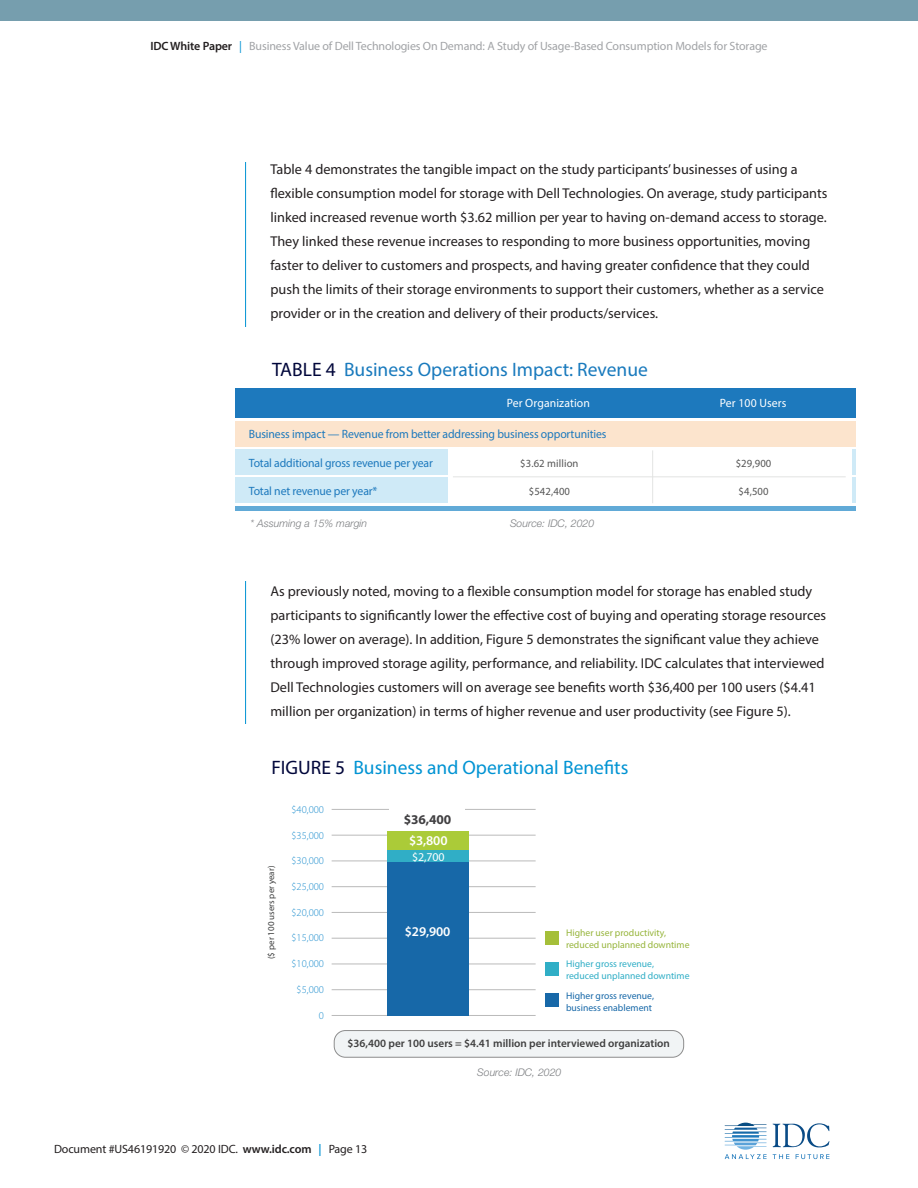
<style>
.page{position:relative;width:918px;height:1188px;background:#fff}
.page>*{position:absolute;margin:0;border:0;box-sizing:border-box;transform-origin:0 0}
.Figure_Title{font:19.5px "Myriad Pro";color:#197abd}
.Figure_Title-2{font:19.5px "Myriad Pro";color:#0093d3}
.t1{font:14.25px/24px "Myriad Pro";color:#231f20}
.t2{font:600 13.5px "Myriad Pro";letter-spacing:-.01em;color:#fff}
.t3{font:700 13.5px "Myriad Pro";color:#414042}
.t4{font:12px "Myriad Pro";letter-spacing:-.01em;color:#1d79bd}
.t5{font:12px "Myriad Pro";letter-spacing:-.01em;color:#a1a3a6}
.t6{font:12px "Myriad Pro";letter-spacing:-.01em;color:#231f20}
.t7{font:12px "Myriad Pro";letter-spacing:.01em;color:#fff}
.t8{font:600 11.25px "Myriad Pro";color:#3f3f3f}
.t9{font:10.95px "Myriad Pro";letter-spacing:.01em;color:#565656}
.t10{font:300 10.5px "Myriad Pro";color:#2290cf}
.t11{font:italic 300 10.5px "Helvetica Neue";color:#7c7e81}
.t12{font:9.75px/11.7px "Myriad Pro";color:#97b53c}
.t13{font:9.75px/11.7px "Myriad Pro";color:#30aec6}
.t14{font:9.75px/11.7px "Myriad Pro";color:#1768a8}
.t15{font:9px "Myriad Pro";color:#3c3d3d}
.s1{font-weight:600;color:#231f20}
.s2{color:#0092d3}
.s3{color:#00063a}
.s4{font-weight:600}
.s5{font-weight:600;color:#0092d3}
</style>
<div class="page">
<hr style="left:245px;top:162px;width:1px;height:911px;background:#0092d3">
<div style="left:0;top:0;width:918px;height:21px;background:#769eae"></div>
<svg style="left:773px;top:1123px;width:57px;height:24px"></svg>
<svg style="left:773px;top:1154px;width:16px;height:5px"></svg>
<svg style="left:796px;top:1154px;width:33px;height:5px"></svg>
<svg style="left:725px;top:1123px;width:42px;height:36px"></svg>
<div style="left:231px;top:327px;width:31px;height:253px;background:#fff"></div>
<div style="left:236px;top:388px;width:620px;height:30px;background:#1d79bd"></div>
<div style="left:236px;top:506px;width:620px;height:5px;background:#61aad7"></div>
<div style="left:236px;top:449px;width:212px;height:26px;background:#cfeaf7"></div>
<div style="left:236px;top:477px;width:212px;height:26px;background:#cfeaf7"></div>
<hr style="left:453px;top:476px;width:393px;height:1px;background:#e2e3e2">
<div style="left:236px;top:421px;width:620px;height:26px;background:#fce4cd"></div>
<hr style="left:652px;top:450px;width:1px;height:53px;background:#e2e3e2">
<hr style="left:853px;top:449px;width:3px;height:26px;background:#cfeaf7">
<hr style="left:853px;top:477px;width:3px;height:26px;background:#cfeaf7">
<div style="left:226px;top:724px;width:31px;height:359px;background:#fff"></div>
<hr style="left:332px;top:938px;width:204px;height:1px;background:#bababa">
<hr style="left:332px;top:912px;width:204px;height:1px;background:#bababa">
<hr style="left:332px;top:964px;width:204px;height:1px;background:#bababa">
<hr style="left:332px;top:989px;width:204px;height:1px;background:#bababa">
<hr style="left:332px;top:1015px;width:204px;height:1px;background:#bababa">
<hr style="left:332px;top:835px;width:204px;height:1px;background:#bababa">
<hr style="left:332px;top:861px;width:204px;height:1px;background:#bababa">
<hr style="left:332px;top:886px;width:204px;height:1px;background:#bababa">
<hr style="left:332px;top:809px;width:204px;height:1px;background:#bababa">
<div style="left:388px;top:859px;width:81px;height:156px;background:#1768a8"></div>
<div style="left:388px;top:849px;width:81px;height:13px;background:#30aec6"></div>
<div style="left:388px;top:831px;width:81px;height:19px;background:#abcb38"></div>
<div style="left:389px;top:805px;width:76px;height:9px;background:#fff"></div>
<div style="left:334px;top:1031px;width:350px;height:26px;background:#f1f4f5;border-radius:11px"></div>
<div style="left:334px;top:1030px;width:350px;height:27px;border:1px solid #8d8d8d;border-radius:11px"></div>
<div style="left:545px;top:963px;width:13px;height:13px;background:#30aec6"></div>
<div style="left:545px;top:931px;width:13px;height:14px;background:#a5bf39"></div>
<div style="left:545px;top:994px;width:13px;height:13px;background:#1768a8"></div>
<p class="t5" style="left:150px;top:39px;width:619px"><span class="s1">IDC White Paper</span> <span class="s2">|</span> Business Value of Dell Technologies On Demand: A Study of Usage-Based Consumption Models for Storage</p>
<p class="t1" style="left:270px;top:157px;width:559px">Table 4 demonstrates the tangible impact on the study participants’ businesses of using a flexible consumption model for storage with Dell Technologies. On average, study participants linked increased revenue worth $3.62 million per year to having on-demand access to storage.<br>They linked these revenue increases to responding to more business opportunities, moving faster to deliver to customers and prospects, and having greater confidence that they could push the limits of their storage environments to support their customers, whether as a service provider or in the creation and delivery of their products/services.</p>
<p class="Figure_Title" style="left:272px;top:358px;width:377px"><span class="s3">TABLE 4</span> Business Operations Impact: Revenue</p>
<p class="t7" style="left:507px;top:396px;width:85px">Per Organization</p>
<p class="t7" style="left:720px;top:396px;width:68px">Per 100 Users</p>
<p class="t4" style="left:249px;top:427px;width:359px">Business impact — Revenue from better addressing business opportunities</p>
<p class="t4" style="left:249px;top:455px;width:186px">Total additional gross revenue per year</p>
<p class="t4" style="left:249px;top:484px;width:130px">Total net revenue per year*</p>
<p class="t9" style="left:520px;top:456px;width:60px">$3.62 million</p>
<p class="t9" style="left:736px;top:456px;width:37px">$29,900</p>
<p class="t9" style="left:529px;top:485px;width:43px">$542,400</p>
<p class="t9" style="left:739px;top:485px;width:32px">$4,500</p>
<p class="t11" style="left:250px;top:517px;width:118px">* Assuming a 15% margin</p>
<p class="t11" style="left:510px;top:517px;width:86px">Source: IDC, 2020</p>
<p class="t1" style="left:270px;top:579px;width:557px">As previously noted, moving to a flexible consumption model for storage has enabled study participants to significantly lower the effective cost of buying and operating storage resources (23% lower on average). In addition, Figure 5 demonstrates the significant value they achieve through improved storage agility, performance, and reliability. IDC calculates that interviewed Dell Technologies customers will on average see benefits worth $36,400 per 100 users ($4.41 million per organization) in terms of higher revenue and user productivity (see Figure 5).</p>
<p class="Figure_Title-2" style="left:272px;top:755px;width:358px"><span class="s3">FIGURE 5</span> Business and Operational Benefits</p>
<p class="t15" style="left:266px;top:959px;width:95px;rotate:-90deg">($ per 100 users per year)</p>
<p class="t10" style="left:292px;top:803px;width:34px">$40,000</p>
<p class="t10" style="left:292px;top:829px;width:34px">$35,000</p>
<p class="t10" style="left:292px;top:855px;width:34px">$30,000</p>
<p class="t10" style="left:292px;top:880px;width:34px">$25,000</p>
<p class="t10" style="left:292px;top:906px;width:34px">$20,000</p>
<p class="t10" style="left:292px;top:931px;width:34px">$15,000</p>
<p class="t10" style="left:292px;top:957px;width:34px">$10,000</p>
<p class="t10" style="left:297px;top:984px;width:29px">$5,000</p>
<p class="t10" style="left:319px;top:1009px;width:7px">0</p>
<p class="t3" style="left:404px;top:811px;width:49px">$36,400</p>
<p class="t2" style="left:409px;top:832px;width:40px">$3,800</p>
<p class="t7" style="left:412px;top:849px;width:34px">$2,700</p>
<p class="t2" style="left:405px;top:923px;width:47px">$29,900</p>
<p class="t12" style="left:566px;top:927px;width:125px">Higher user productivity, reduced unplanned downtime</p>
<p class="t13" style="left:566px;top:958px;width:125px">Higher gross revenue, reduced unplanned downtime</p>
<p class="t14" style="left:566px;top:990px;width:89px">Higher gross revenue, business enablement</p>
<p class="t8" style="left:348px;top:1036px;width:324px">$36,400 per 100 users = $4.41 million per interviewed organization</p>
<p class="t11" style="left:477px;top:1066px;width:86px">Source: IDC, 2020</p>
<p class="t6" style="left:54px;top:1141px;width:315px">Document #US46191920 © 2020 IDC. <span class="s4">www.idc.com</span> <span class="s5">|</span> Page 13</p>
</div>
